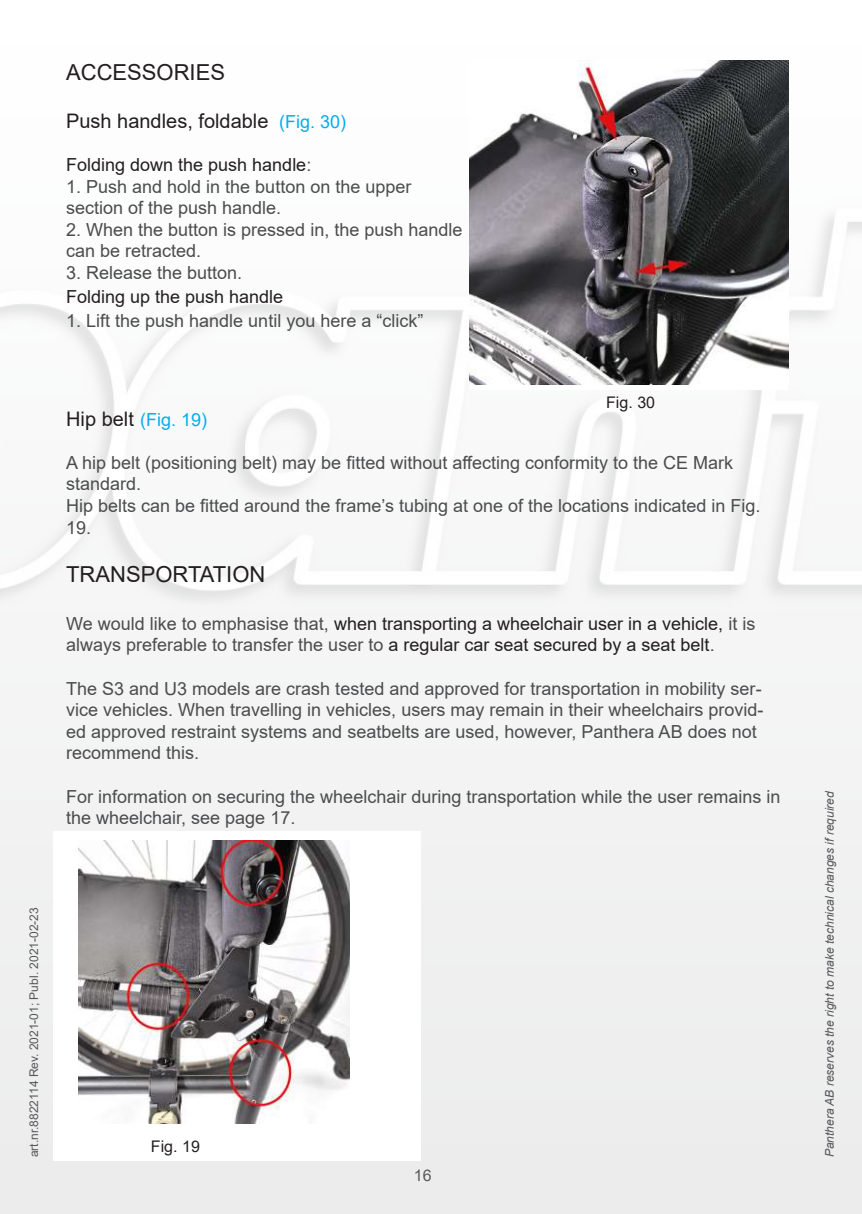
<style>
.page{position:relative;width:862px;height:1214px;background:#fff}
.page>*{position:absolute;margin:0;border:0;box-sizing:border-box;transform-origin:0 0}
.t1{font:22px "Arial";color:#231f20}
.t2{font:20px "Arial";color:#231f20}
.t3{font:18px/21.6px "Arial";color:#4b4c4d}
.t4{font:18px/21.6px "Arial";color:#231f20}
.t5{font:18px "Arial";color:#00aeef}
.t6{font:16px "Arial";color:#231f20}
.t7{font:16px "Arial";color:#57585a}
.t8{font:italic 12px "Arial";color:#57585a}
.t9{font:12px "Arial";color:#57585a}
.s1{font-size:18px;color:#00aeef}
.s2{color:#4b4c4d}
.s3{font-size:20px;color:#231f20}
</style>
<div class="page">
<img style="left:0;top:60px;width:862px;height:1153px">
<div style="left:54px;top:831px;width:367px;height:328px;background:#fff"></div>
<img style="left:79px;top:840px;width:270px;height:283px">
<img style="left:469px;top:61px;width:319px;height:323px">
<p class="t1" style="left:66px;top:57px;width:160px">ACCESSORIES</p>
<p class="t2" style="left:66px;top:107px;width:281px">Push handles, foldable <span class="s1">(Fig. 30)</span></p>
<p class="t4" style="left:66px;top:154px;width:247px">Folding down the push handle<span class="s2">:</span></p>
<p class="t3" style="left:66px;top:175px;width:347px">1. Push and hold in the button on the upper section of the push handle.</p>
<p class="t3" style="left:66px;top:218px;width:398px">2. When the button is pressed in, the push handle can be retracted.</p>
<p class="t3" style="left:66px;top:262px;width:178px">3. Release the button.</p>
<p class="t4" style="left:66px;top:286px;width:219px">Folding up the push handle</p>
<p class="t3" style="left:66px;top:310px;width:359px">1. Lift the push handle until you here a “click”</p>
<p class="t6" style="left:606px;top:391px;width:50px">Fig. 30</p>
<p class="t5" style="left:66px;top:407px;width:142px"><span class="s3">Hip belt</span> (Fig. 19)</p>
<p class="t3" style="left:66px;top:451px;width:696px">A hip belt (positioning belt) may be fitted without affecting conformity to the CE Mark standard.<br>Hip belts can be fitted around the frame’s tubing at one of the locations indicated in Fig.<br>19.</p>
<p class="t1" style="left:66px;top:558px;width:201px">TRANSPORTATION</p>
<p class="t4" style="left:66px;top:612px;width:691px"><span class="s2">We would like to emphasise that,</span> when transporting a wheelchair user in a vehicle, <span class="s2">it is always preferable to transfer the user to</span> a regular car seat secured by a seat belt<span class="s2">.</span></p>
<p class="t3" style="left:66px;top:677px;width:699px">The S3 and U3 models are crash tested and approved for transportation in mobility ser&shy;vice vehicles. When travelling in vehicles, users may remain in their wheelchairs provid&shy;ed approved restraint systems and seatbelts are used, however, Panthera AB does not recommend this.</p>
<p class="t3" style="left:66px;top:785px;width:716px">For information on securing the wheelchair during transportation while the user remains in the wheelchair, see page 17.</p>
<p class="t9" style="left:26px;top:1157px;width:251px;rotate:-90deg">art.nr.8822114 Rev. 2021-01; Publ. 2021-02-23</p>
<p class="t6" style="left:151px;top:1135px;width:50px">Fig. 19</p>
<p class="t7" style="left:414px;top:1164px;width:19px">16</p>
<p class="t8" style="left:822px;top:1157px;width:368px;rotate:-90deg">Panthera AB reserves the right to make technical changes if required</p>
</div>
